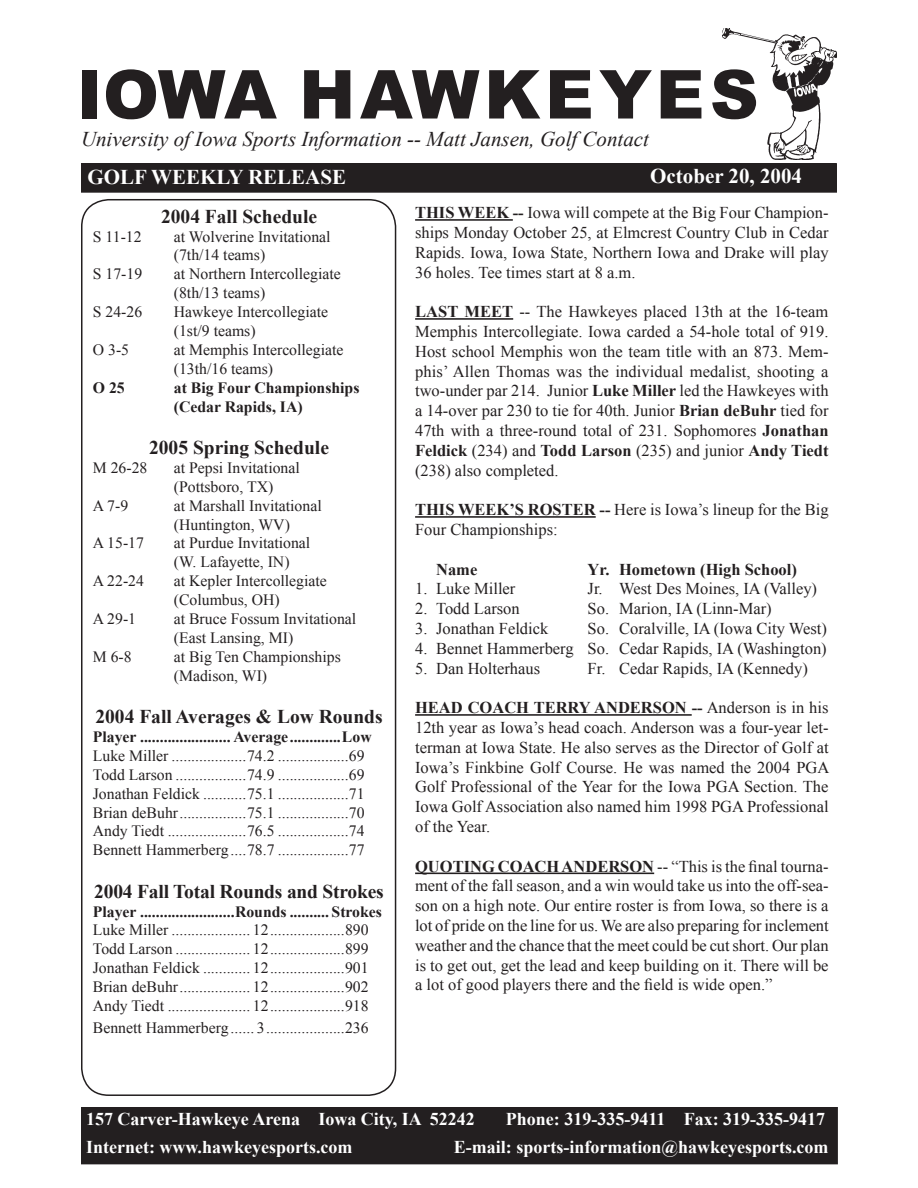
<style>
.page{position:relative;width:918px;height:1188px;background:#fff}
.page>*{position:absolute;margin:0;border:0;box-sizing:border-box;transform-origin:0 0}
.t1{font:900 67.5px "Arial";letter-spacing:.065em;color:#231f20}
.t2{font:italic 21px "Times New Roman";color:#231f20}
.t3{font:700 21px "Times New Roman";color:#fff}
.t4{font:700 19.5px "Times New Roman";color:#231f20}
.t5{font:700 18px "Times New Roman";color:#fff}
.t6{font:16.5px/19.8px "Times New Roman";color:#231f20;text-align:justify}
.t7{font:700 16.5px "Times New Roman";color:#231f20}
.t8{font:15.75px/18.9px "Times New Roman";color:#231f20}
.t9{font:700 15.75px/18.9px "Times New Roman";color:#231f20}
.s1{font-weight:700}
</style>
<div class="page">
<img style="left:722px;top:29px;width:115px;height:130px">
<div style="left:82px;top:164px;width:754px;height:28px;background:#231f20"></div>
<div style="left:81px;top:163px;width:756px;height:30px;border:2px solid #231f20"></div>
<div style="left:82px;top:1108px;width:755px;height:56px;background:#231f20"></div>
<div style="left:81px;top:1107px;width:757px;height:57px;border:2px solid #231f20"></div>
<svg style="left:81px;top:199px;width:316px;height:896px"></svg>
<hr style="left:415px;top:219px;width:98px;height:2px;background:#231f20">
<hr style="left:415px;top:318px;width:98px;height:2px;background:#231f20">
<hr style="left:415px;top:516px;width:181px;height:2px;background:#231f20">
<hr style="left:415px;top:714px;width:277px;height:2px;background:#231f20">
<hr style="left:415px;top:873px;width:239px;height:1px;background:#231f20">
<h1 class="t1" style="left:77px;top:45px;width:684px">IOWA HAWKEYES</h1>
<p class="t2" style="left:81px;top:125px;width:570px">University of Iowa Sports Information -- Matt Jansen, Golf Contact</p>
<p class="t3" style="left:87px;top:162px;width:260px">GOLF WEEKLY RELEASE</p>
<p class="t4" style="left:161px;top:203px;width:158px">2004 Fall Schedule</p>
<p class="t8" style="left:93px;top:227px;width:50px">S 11-12</p>
<p class="t8" style="left:174px;top:227px;width:158px">at Wolverine Invitational (7th/14 teams)</p>
<p class="t8" style="left:93px;top:264px;width:51px">S 17-19</p>
<p class="t8" style="left:174px;top:264px;width:169px">at Northern Intercollegiate (8th/13 teams)</p>
<p class="t8" style="left:93px;top:302px;width:51px">S 24-26</p>
<p class="t8" style="left:174px;top:302px;width:156px">Hawkeye Intercollegiate (1st/9 teams)</p>
<p class="t8" style="left:93px;top:340px;width:38px">O 3-5</p>
<p class="t8" style="left:174px;top:340px;width:171px">at Memphis Intercollegiate (13th/16 teams)</p>
<p class="t9" style="left:93px;top:378px;width:33px">O 25</p>
<p class="t9" style="left:174px;top:378px;width:187px">at Big Four Championships (Cedar Rapids, IA)</p>
<p class="t4" style="left:149px;top:434px;width:181px">2005 Spring Schedule</p>
<p class="t8" style="left:93px;top:458px;width:56px">M 26-28</p>
<p class="t8" style="left:174px;top:458px;width:127px">at Pepsi Invitational (Pottsboro, TX)</p>
<p class="t8" style="left:93px;top:496px;width:37px">A 7-9</p>
<p class="t8" style="left:174px;top:496px;width:149px">at Marshall Invitational (Huntington, WV)</p>
<p class="t8" style="left:93px;top:534px;width:53px">A 15-17</p>
<p class="t8" style="left:174px;top:534px;width:138px">at Purdue Invitational (W. Lafayette, IN)</p>
<p class="t8" style="left:93px;top:571px;width:53px">A 22-24</p>
<p class="t8" style="left:174px;top:571px;width:155px">at Kepler Intercollegiate (Columbus, OH)</p>
<p class="t8" style="left:93px;top:609px;width:45px">A 29-1</p>
<p class="t8" style="left:174px;top:609px;width:184px">at Bruce Fossum Invitational (East Lansing, MI)</p>
<p class="t8" style="left:93px;top:647px;width:40px">M 6-8</p>
<p class="t8" style="left:174px;top:647px;width:169px">at Big Ten Championships (Madison, WI)</p>
<p class="t4" style="left:95px;top:703px;width:289px">2004 Fall Averages &amp; Low Rounds</p>
<p class="t9" style="left:93px;top:727px;width:280px">Player ....................... Average .............Low</p>
<p class="t8" style="left:93px;top:746px;width:273px;text-align:justify">Luke Miller ...................74.2 ..................69<br>Todd Larson ..................74.9 ..................69<br>Jonathan Feldick ...........75.1 ..................71<br>Brian deBuhr .................75.1 ..................70<br>Andy Tiedt ....................76.5 ..................74<br>Bennett Hammerberg ....78.7 ..................77</p>
<p class="t4" style="left:94px;top:878px;width:291px">2004 Fall Total Rounds and Strokes</p>
<p class="t9" style="left:93px;top:901px;width:291px">Player ........................Rounds .......... Strokes</p>
<p class="t8" style="left:93px;top:921px;width:277px;text-align:justify">Luke Miller .................... 12 ...................890<br>Todd Larson ................... 12 ...................899<br>Jonathan Feldick ............ 12 ...................901<br>Brian deBuhr .................. 12 ...................902<br>Andy Tiedt ..................... 12 ...................918</p>
<p class="t8" style="left:93px;top:1018px;width:277px">Bennett Hammerberg ...... 3 ....................236</p>
<p class="t3" style="left:650px;top:161px;width:153px">October 20, 2004</p>
<p class="t6" style="left:415px;top:202px;width:415px"><span class="s1">THIS WEEK --</span> Iowa will compete at the Big Four Champion&shy;ships Monday October 25, at Elmcrest Country Club in Cedar Rapids. Iowa, Iowa State, Northern Iowa and Drake will play 36 holes. Tee times start at 8 a.m.</p>
<p class="t6" style="left:415px;top:301px;width:415px"><span class="s1">LAST MEET</span> -- The Hawkeyes placed 13th at the 16-team Memphis Intercollegiate. Iowa carded a 54-hole total of 919.<br>Host school Memphis won the team title with an 873. Mem&shy;phis’ Allen Thomas was the individual medalist, shooting a two-under par 214. Junior <span class="s1">Luke Miller</span> led the Hawkeyes with a 14-over par 230 to tie for 40th. Junior <span class="s1">Brian deBuhr</span> tied for 47th with a three-round total of 231. Sophomores <span class="s1">Jonathan Feldick</span> (234) and <span class="s1">Todd Larson</span> (235) and junior <span class="s1">Andy Tiedt </span>(238) also completed.</p>
<p class="t6" style="left:415px;top:499px;width:415px"><span class="s1">THIS WEEK’S ROSTER --</span> Here is Iowa’s lineup for the Big<br>Four Championships:</p>
<p class="t7" style="left:436px;top:558px;width:43px">Name</p>
<p class="t7" style="left:588px;top:558px;width:211px">Yr. Hometown (High School)</p>
<p class="t6" style="left:415px;top:579px;width:102px">1. Luke Miller</p>
<p class="t6" style="left:588px;top:579px;width:231px">Jr. West Des Moines, IA (Valley)</p>
<p class="t6" style="left:415px;top:598px;width:106px">2. Todd Larson</p>
<p class="t6" style="left:588px;top:598px;width:186px">So. Marion, IA (Linn-Mar)</p>
<p class="t6" style="left:415px;top:618px;width:135px">3. Jonathan Feldick</p>
<p class="t6" style="left:588px;top:618px;width:241px">So. Coralville, IA (Iowa City West)</p>
<p class="t6" style="left:415px;top:638px;width:413px">4. Bennet Hammerberg So. Cedar Rapids, IA (Washington)</p>
<p class="t6" style="left:415px;top:658px;width:127px">5. Dan Holterhaus</p>
<p class="t6" style="left:588px;top:658px;width:222px">Fr. Cedar Rapids, IA (Kennedy)</p>
<p class="t6" style="left:415px;top:697px;width:416px"><span class="s1">HEAD COACH TERRY ANDERSON --</span> Anderson is in his 12th year as Iowa’s head coach. Anderson was a four-year let&shy;terman at Iowa State. He also serves as the Director of Golf at Iowa’s Finkbine Golf Course. He was named the 2004 PGA Golf Professional of the Year for the Iowa PGA Section. The Iowa Golf Association also named him 1998 PGA Professional of the Year.</p>
<p class="t6" style="left:415px;top:856px;width:415px"><span class="s1">QUOTING COACH ANDERSON</span> -- “This is the final tourna&shy;ment of the fall season, and a win would take us into the off-sea&shy;son on a high note. Our entire roster is from Iowa, so there is a lot of pride on the line for us. We are also preparing for inclement weather and the chance that the meet could be cut short. Our plan is to get out, get the lead and keep building on it. There will be a lot of good players there and the field is wide open.”</p>
<p class="t5" style="left:86px;top:1107px;width:390px">157 Carver-Hawkeye Arena Iowa City, IA 52242</p>
<p class="t5" style="left:506px;top:1107px;width:321px">Phone: 319-335-9411 Fax: 319-335-9417</p>
<p class="t5" style="left:86px;top:1134px;width:268px">Internet: www.hawkeyesports.com</p>
<p class="t5" style="left:454px;top:1134px;width:376px">E-mail: sports-information@hawkeyesports.com</p>
</div>
